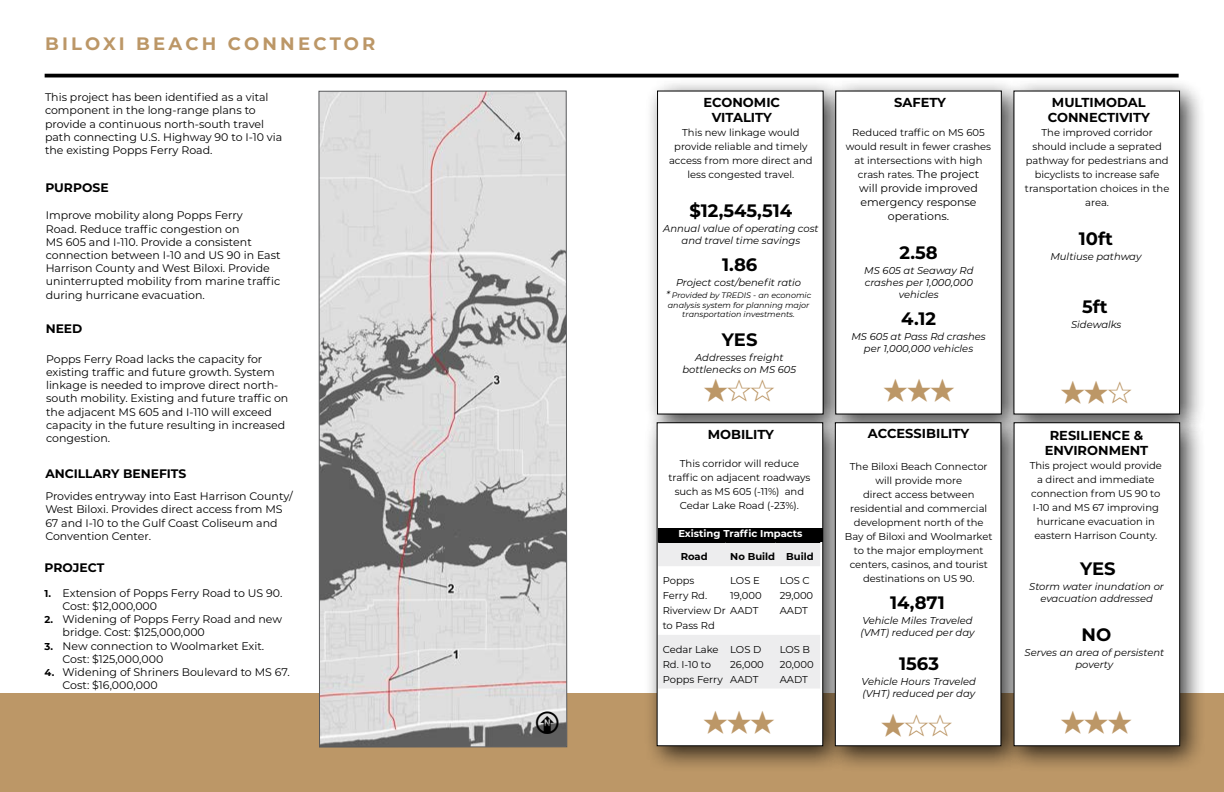
<style>
.page{position:relative;width:1224px;height:792px;background:#fff}
.page>*{position:absolute;margin:0;border:0;box-sizing:border-box;transform-origin:0 0}
.t1{font:700 18px "Montserrat";color:#000}
.t2{font:700 18px "Montserrat";letter-spacing:.18em;color:#bc9767}
.t3{font:700 13px/15.6px "Montserrat";color:#000;text-align:center}
.t4{font:700 12.3px "Montserrat";color:#000}
.t5{font:11px/13.2px "Montserrat";color:#000}
.t6{font:10px/14px "Montserrat";color:#000;text-align:center}
.t7{font:italic 10px/12px "Montserrat";color:#000;text-align:center}
.t8{font:700 10px "Montserrat";color:#fff}
.t9{font:700 10px "Montserrat";color:#000}
.t10{font:italic 8px/9.6px "Montserrat";color:#000;text-align:center}
.s1{font-weight:700;font-size:10px}
.s2{font-size:11px}
.s3{font-size:10px}
</style>
<div class="page">
<div style="left:0;top:693px;width:1224px;height:99px;background:#bc9767"></div>
<div style="left:644px;top:78px;width:206px;height:363px;background:#000;opacity:.75"></div>
<div style="left:658px;top:91px;width:165px;height:323px;background:#fff"></div>
<div style="left:657px;top:91px;width:167px;height:324px;border:1px solid #000"></div>
<div style="left:644px;top:410px;width:206px;height:363px;background:#000;opacity:.75"></div>
<div style="left:657px;top:423px;width:166px;height:323px;background:#fff"></div>
<div style="left:823px;top:78px;width:206px;height:363px;background:#000;opacity:.75"></div>
<div style="left:836px;top:91px;width:165px;height:323px;background:#fff"></div>
<div style="left:835px;top:91px;width:167px;height:324px;border:1px solid #000"></div>
<div style="left:822px;top:410px;width:206px;height:363px;background:#000;opacity:.75"></div>
<div style="left:835px;top:423px;width:166px;height:323px;background:#fff"></div>
<div style="left:835px;top:422px;width:166px;height:324px;border:1px solid #000"></div>
<div style="left:1001px;top:78px;width:206px;height:363px;background:#000;opacity:.75"></div>
<div style="left:1014px;top:91px;width:166px;height:323px;background:#fff"></div>
<div style="left:1013px;top:91px;width:167px;height:324px;border:1px solid #000"></div>
<div style="left:1001px;top:410px;width:206px;height:363px;background:#000;opacity:.75"></div>
<div style="left:1014px;top:423px;width:166px;height:323px;background:#fff"></div>
<div style="left:1014px;top:422px;width:166px;height:324px;border:1px solid #000"></div>
<hr style="left:45px;top:74px;width:1134px;height:3px;background:#000">
<svg style="left:318px;top:90px;width:250px;height:658px;background:#c5c4c4"></svg>
<svg style="left:658px;top:543px;width:162px;height:145px"></svg>
<hr style="left:658px;top:542px;width:68px;height:1px;background:#000">
<hr style="left:726px;top:542px;width:49px;height:1px;background:#000">
<hr style="left:775px;top:542px;width:45px;height:1px;background:#000">
<div style="left:658px;top:528px;width:165px;height:13px;background:#000"></div>
<svg style="left:536px;top:711px;width:23px;height:23px"></svg>
<h1 class="t2" style="left:45px;top:30px;width:332px">BILOXI BEACH CONNECTOR</h1>
<p class="t5" style="left:45px;top:90px;width:239px">This project has been identified as a vital component in the long-range plans to provide a continuous north-south travel path connecting U.S. Highway 90 to I-10 via the existing Popps Ferry Road.</p>
<p class="t4" style="left:45px;top:179px;width:65px">PURPOSE</p>
<p class="t5" style="left:46px;top:209px;width:236px">Improve mobility along Popps Ferry<br>Road. Reduce traffic congestion on<br>MS 605 and I-110. Provide a consistent connection between I-10 and US 90 in East Harrison County and West Biloxi. Provide uninterrupted mobility from marine traffic during hurricane evacuation.</p>
<p class="t4" style="left:46px;top:320px;width:38px">NEED</p>
<p class="t5" style="left:46px;top:352px;width:244px">Popps Ferry Road lacks the capacity for existing traffic and future growth. System linkage is needed to improve direct north&shy;south mobility. Existing and future traffic on the adjacent MS 605 and I-110 will exceed capacity in the future resulting in increased congestion.</p>
<p class="t4" style="left:45px;top:465px;width:143px">ANCILLARY BENEFITS</p>
<p class="t5" style="left:45px;top:489px;width:249px">Provides entryway into East Harrison County/ West Biloxi. Provides direct access from MS 67 and I-10 to the Gulf Coast Coliseum and Convention Center.</p>
<p class="t4" style="left:45px;top:559px;width:61px">PROJECT</p>
<p class="t5" style="left:63px;top:586px;width:221px;text-indent:-18px"><span class="s1">1.</span> Extension of Popps Ferry Road to US 90.<br>Cost: $12,000,000</p>
<p class="t5" style="left:63px;top:612px;width:221px;text-indent:-18px"><span class="s1">2.</span> Widening of Popps Ferry Road and new bridge. Cost: $125,000,000</p>
<p class="t5" style="left:63px;top:639px;width:203px;text-indent:-18px"><span class="s1">3.</span> New connection to Woolmarket Exit.<br>Cost: $125,000,000</p>
<p class="t5" style="left:63px;top:665px;width:229px;text-indent:-18px"><span class="s1">4.</span> Widening of Shriners Boulevard to MS 67.<br>Cost: $16,000,000</p>
<p class="t3" style="left:703px;top:93px;width:78px">ECONOMIC</p>
<p class="t3" style="left:894px;top:93px;width:53px">SAFETY</p>
<p class="t3" style="left:712px;top:109px;width:62px">VITALITY</p>
<p class="t6" style="left:669px;top:125px;width:145px">This new linkage would provide reliable and timely access from more direct and less congested travel.</p>
<h1 class="t1" style="left:690px;top:197px;width:104px">$12,545,514</h1>
<p class="t6" style="left:846px;top:125px;width:147px">Reduced traffic on MS 605 would result in fewer crashes at intersections with high crash rates. <span class="s2">The project</span></p>
<p class="t5" style="left:859px;top:180px;width:120px;line-height:14px;text-align:center">will provide improved emergency response operations.</p>
<p class="t3" style="left:1048px;top:93px;width:104px">MULTIMODAL<br>CONNECTIVITY</p>
<p class="t6" style="left:1025px;top:125px;width:146px">The improved corridor should include a seprated pathway for pedestrians and bicyclists to increase safe transportation choices in the area.</p>
<p class="t7" style="left:663px;top:222px;width:157px">Annual value of operating cost and travel time savings</p>
<h1 class="t1" style="left:722px;top:252px;width:37px">1.86</h1>
<p class="t7" style="left:676px;top:276px;width:127px">Project cost/benefit ratio</p>
<p class="t10" style="left:666px;top:290px;width:147px"><span class="s3">*</span> Provided by TREDIS - an economic analysis system for planning major transportation investments.</p>
<h1 class="t1" style="left:722px;top:327px;width:37px">YES</h1>
<p class="t7" style="left:683px;top:352px;width:115px">Addresses freight bottlenecks on MS 605</p>
<h1 class="t1" style="left:1079px;top:226px;width:36px">10ft</h1>
<h1 class="t1" style="left:900px;top:240px;width:40px">2.58</h1>
<p class="t7" style="left:1050px;top:250px;width:93px">Multiuse pathway</p>
<p class="t7" style="left:864px;top:264px;width:111px">MS 605 at Seaway Rd crashes per 1,000,000 vehicles</p>
<h1 class="t1" style="left:901px;top:306px;width:36px">4.12</h1>
<p class="t7" style="left:851px;top:330px;width:136px">MS 605 at Pass Rd crashes per 1,000,000 vehicles</p>
<h1 class="t1" style="left:1082px;top:293px;width:27px">5ft</h1>
<p class="t7" style="left:1071px;top:318px;width:52px">Sidewalks</p>
<p class="t3" style="left:708px;top:426px;width:68px">MOBILITY</p>
<p class="t3" style="left:868px;top:425px;width:103px">ACCESSIBILITY</p>
<p class="t3" style="left:1045px;top:426px;width:105px">RESILIENCE &amp;<br>ENVIRONMENT</p>
<p class="t6" style="left:668px;top:456px;width:143px">This corridor will reduce traffic on adjacent roadways such as MS 605 (-11%) and<br>Cedar Lake Road (-23%).</p>
<p class="t8" style="left:678px;top:527px;width:126px">Existing Traffic Impacts</p>
<p class="t9" style="left:681px;top:549px;width:28px">Road</p>
<p class="t9" style="left:730px;top:549px;width:85px">No Build Build</p>
<p class="t6" style="left:663px;top:572px;width:64px;line-height:15px;text-align:left">Popps<br>Ferry Rd.<br>Riverview Dr to Pass Rd</p>
<p class="t6" style="left:730px;top:572px;width:33px;line-height:15px;text-align:left">LOS E<br>19,000<br>AADT</p>
<p class="t6" style="left:780px;top:572px;width:35px;line-height:15px;text-align:left">LOS C<br>29,000<br>AADT</p>
<p class="t6" style="left:663px;top:641px;width:62px;line-height:15px;text-align:left">Cedar Lake<br>Rd. I-10 to<br>Popps Ferry</p>
<p class="t6" style="left:730px;top:641px;width:35px;line-height:15px;text-align:left">LOS D<br>26,000<br>AADT</p>
<p class="t6" style="left:780px;top:641px;width:36px;line-height:15px;text-align:left">LOS B<br>20,000<br>AADT</p>
<p class="t6" style="left:845px;top:459px;width:149px">The Biloxi Beach Connector will provide more<br>direct access between residential and commercial development north of the<br>Bay of Biloxi and Woolmarket to the major employment centers, casinos, and tourist destinations on US 90.</p>
<p class="t6" style="left:1030px;top:458px;width:134px">This project would provide a direct and immediate connection from US 90 to<br>I-10 and MS 67 improving hurricane evacuation in eastern Harrison County.</p>
<h1 class="t1" style="left:1080px;top:555px;width:37px">YES</h1>
<p class="t7" style="left:1029px;top:580px;width:136px">Storm water inundation or evacuation addressed</p>
<h1 class="t1" style="left:890px;top:590px;width:56px">14,871</h1>
<p class="t7" style="left:860px;top:614px;width:116px;text-align:left">Vehicle Miles Traveled (VMT) reduced per day</p>
<h1 class="t1" style="left:899px;top:651px;width:41px">1563</h1>
<p class="t7" style="left:862px;top:675px;width:116px;text-align:left">Vehicle Hours Traveled (VHT) reduced per day</p>
<h1 class="t1" style="left:1082px;top:622px;width:31px">NO</h1>
<p class="t7" style="left:1025px;top:646px;width:141px">Serves an area of persistent poverty</p>
</div>
